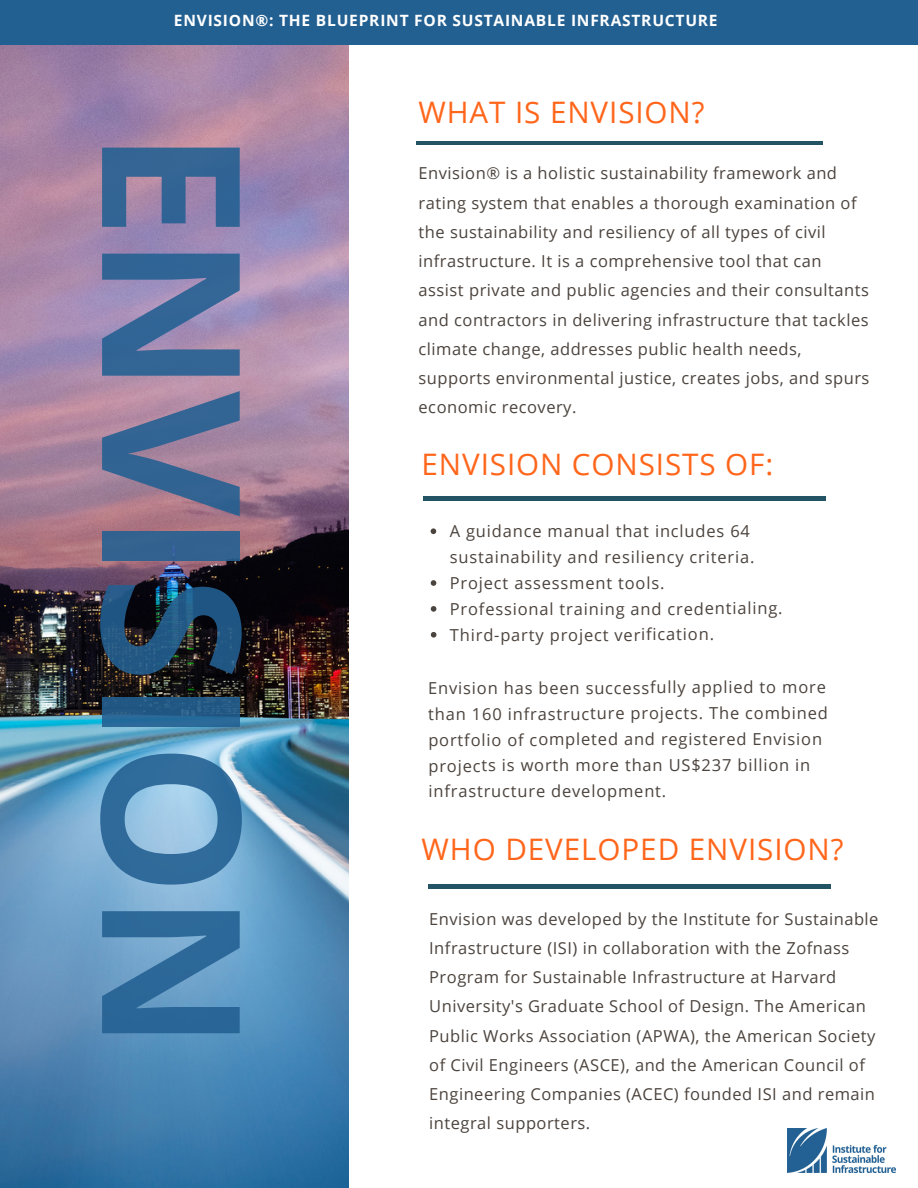
<style>
.page{position:relative;width:918px;height:1188px;background:#fff}
.page>*{position:absolute;margin:0;border:0;box-sizing:border-box;transform-origin:0 0}
.t1{font:700 192.75px "Open Sans";letter-spacing:-.01em;color:#236092}
.t2{font:29.7px "Open Sans";letter-spacing:.03em;color:#ff661b}
.t3{font:16.5px/29.2px "Open Sans";letter-spacing:.03em;color:#4b433d}
.t4{font:16.5px/25.8px "Open Sans";letter-spacing:.05em;color:#4b433d}
.t5{font:700 15.6px "Open Sans";letter-spacing:.05em;color:#fff}
</style>
<div class="page">
<hr style="left:416px;top:141px;width:407px;height:4px;background:#235465">
<img style="left:0;top:45px;width:349px;height:1143px">
<div style="left:0;top:0;width:918px;height:45px;background:#236092"></div>
<hr style="left:428px;top:885px;width:403px;height:3px;background:#235465">
<hr style="left:423px;top:497px;width:403px;height:3px;background:#235465">
<svg style="left:431px;top:528px;width:5px;height:6px"></svg>
<svg style="left:431px;top:580px;width:5px;height:6px"></svg>
<svg style="left:431px;top:606px;width:5px;height:6px"></svg>
<svg style="left:431px;top:632px;width:5px;height:6px"></svg>
<img style="left:788px;top:1128px;width:108px;height:44px">
<p class="t5" style="left:174px;top:10px;width:545px">ENVISION®: THE BLUEPRINT FOR SUSTAINABLE INFRASTRUCTURE</p>
<h1 class="t1" style="left:308px;top:130px;width:922px;rotate:90deg">ENVISION</h1>
<h2 class="t2" style="left:419px;top:91px;width:287px">WHAT IS ENVISION?</h2>
<h3 class="t3" style="left:419px;top:158px;width:452px">Envision® is a holistic sustainability framework and rating system that enables a thorough examination of the sustainability and resiliency of all types of civil infrastructure. It is a comprehensive tool that can assist private and public agencies and their consultants and contractors in delivering infrastructure that tackles climate change, addresses public health needs, supports environmental justice, creates jobs, and spurs economic recovery.</h3>
<p class="t2" style="left:422px;top:443px;width:353px">ENVISION CONSISTS OF:</p>
<h2 class="t4" style="left:450px;top:518px;width:306px">A guidance manual that includes 64 sustainability and resiliency criteria.</h2>
<p class="t3" style="left:450px;top:568px;width:216px">Project assessment tools.</p>
<p class="t3" style="left:450px;top:594px;width:334px">Professional training and credentialing.</p>
<p class="t3" style="left:450px;top:620px;width:266px">Third-party project verification.</p>
<p class="t3" style="left:428px;top:674px;width:401px;line-height:26px">Envision has been successfully applied to more than 160 infrastructure projects. The combined portfolio of completed and registered Envision projects is worth more than US$237 billion in infrastructure development.</p>
<p class="t2" style="left:422px;top:829px;width:423px">WHO DEVELOPED ENVISION?</p>
<p class="t3" style="left:429px;top:904px;width:451px">Envision was developed by the Institute for Sustainable Infrastructure (ISI) in collaboration with the Zofnass Program for Sustainable Infrastructure at Harvard University's Graduate School of Design. The American Public Works Association (APWA), the American Society of Civil Engineers (ASCE), and the American Council of Engineering Companies (ACEC) founded ISI and remain integral supporters.</p>
</div>
